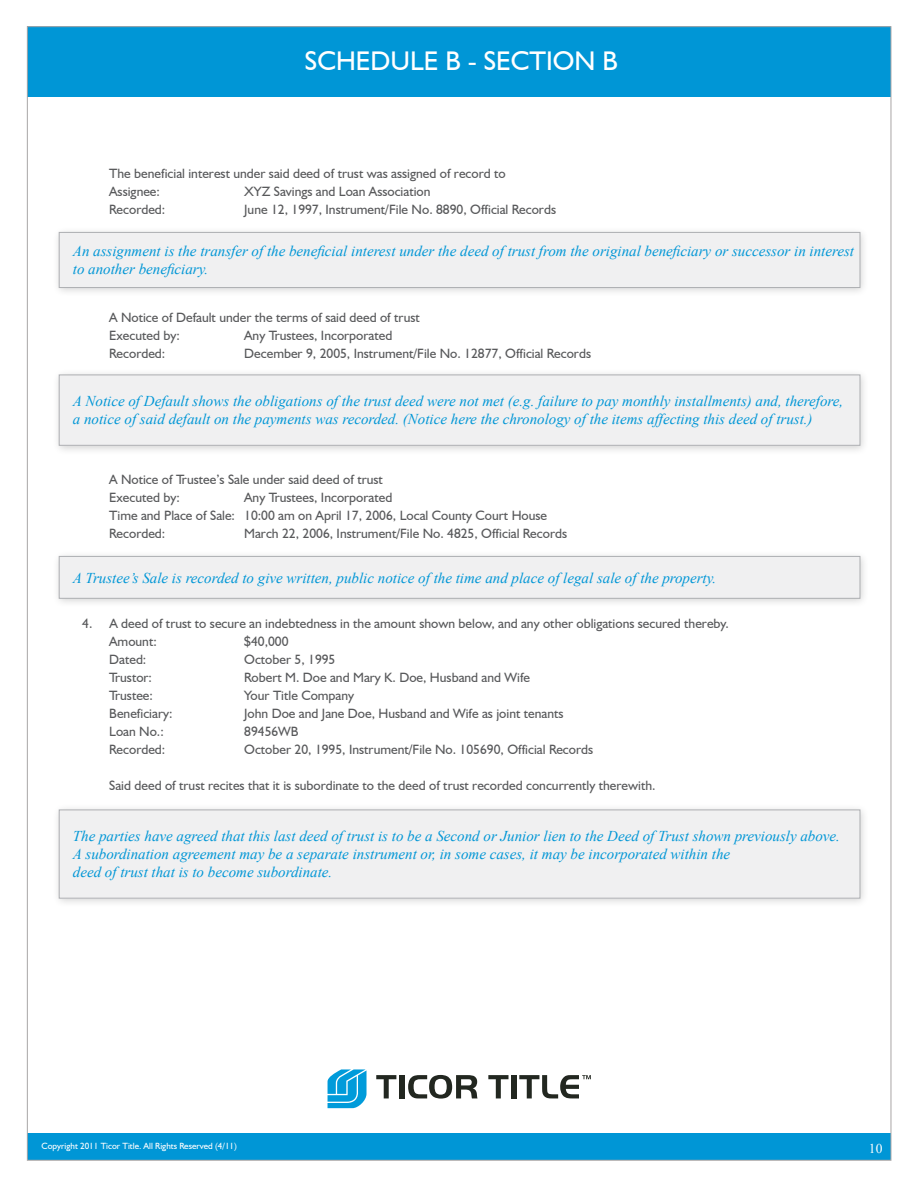
<style>
.page{position:relative;width:918px;height:1188px;background:#fff}
.page>*{position:absolute;margin:0;border:0;box-sizing:border-box;transform-origin:0 0}
.t1{font:27px "Humanist 521 BT";color:#fff}
.t2{font:italic 15px/18px "Times New Roman";color:#0096d6}
.t3{font:13.5px/18px "Humanist 521 BT";color:#58595b}
.t4{font:13.5px "Times New Roman";color:#fff}
.t5{font:9px "Humanist 521 BT";color:#fff}
</style>
<div class="page">
<div style="left:27px;top:27px;width:864px;height:70px;background:#0096d6"></div>
<div style="left:27px;top:1133px;width:864px;height:27px;background:#0096d6"></div>
<svg style="left:328px;top:1069px;width:39px;height:39px"></svg>
<svg style="left:376px;top:1075px;width:20px;height:23px"></svg>
<div style="left:399px;top:1075px;width:5px;height:23px;background:#222720"></div>
<svg style="left:408px;top:1075px;width:70px;height:24px"></svg>
<svg style="left:488px;top:1075px;width:21px;height:23px"></svg>
<div style="left:511px;top:1075px;width:5px;height:23px;background:#222720"></div>
<svg style="left:519px;top:1075px;width:72px;height:23px"></svg>
<div style="left:52px;top:226px;width:817px;height:72px;background:#000;opacity:.18"></div>
<div style="left:59px;top:232px;width:801px;height:56px;background:#f0f0f1"></div>
<div style="left:59px;top:232px;width:801px;height:56px;border:1px solid #adafb2"></div>
<div style="left:52px;top:368px;width:817px;height:87px;background:#000;opacity:.18"></div>
<div style="left:59px;top:375px;width:801px;height:70px;background:#f0f0f1"></div>
<div style="left:59px;top:375px;width:801px;height:71px;border:1px solid #adafb2"></div>
<div style="left:52px;top:550px;width:817px;height:59px;background:#000;opacity:.18"></div>
<div style="left:59px;top:556px;width:801px;height:42px;background:#f0f0f1"></div>
<div style="left:59px;top:556px;width:801px;height:42px;border:1px solid #adafb2"></div>
<div style="left:52px;top:803px;width:817px;height:106px;background:#000;opacity:.18"></div>
<div style="left:59px;top:810px;width:801px;height:88px;background:#f0f0f1"></div>
<div style="left:59px;top:810px;width:801px;height:88px;border:1px solid #adafb2"></div>
<h1 class="t1" style="left:305px;top:44px;width:32px">Sched</h1>
<h1 class="t1" style="left:391px;top:44px;width:110px">ule B - section</h1>
<h1 class="t1" style="left:602px;top:44px;width:17px">B</h1>
<p class="t3" style="left:109px;top:164px;width:398px">The beneficial interest under said deed of trust was assigned of record to<br>Assignee: X</p>
<p class="t3" style="left:254px;top:182px;width:178px">YZ Savings and Loan Association</p>
<p class="t3" style="left:109px;top:200px;width:58px">Recorded:</p>
<p class="t3" style="left:244px;top:200px;width:313px">June 12, 1997, Instrument/File No. 8890, Official Records</p>
<p class="t2" style="left:73px;top:242px;width:783px">An assignment is the transfer of the beneficial interest under the deed of trust from the original beneficiary or successor in interest to another beneficiary.</p>
<p class="t3" style="left:109px;top:308px;width:312px">A Notice of Default under the terms of said deed of trust<br>Executed by:</p>
<p class="t3" style="left:244px;top:326px;width:150px">Any Trustees, Incorporated</p>
<p class="t3" style="left:109px;top:344px;width:58px">Recorded:</p>
<p class="t3" style="left:244px;top:344px;width:348px">December 9, 2005, Instrument/File No. 12877, Official Records</p>
<p class="t2" style="left:73px;top:392px;width:772px">A Notice of Default shows the obligations of the trust deed were not met (e.g. failure to pay monthly installments) and, therefore, a notice of said default on the payments was recorded. (Notice here the chronology of the items affecting this deed of trust.)</p>
<p class="t3" style="left:109px;top:470px;width:275px">A Notice of Trustee’s Sale under said deed of trust<br>Executed by:</p>
<p class="t3" style="left:109px;top:488px;width:440px;text-indent:135px">Any Trustees, Incorporated<br>Time and Place of Sale: 10:00 am on April 17, 2006, Local County Court House<br>Recorded:</p>
<p class="t3" style="left:244px;top:524px;width:324px">March 22, 2006, Instrument/File No. 4825, Official Records</p>
<p class="t2" style="left:73px;top:568px;width:645px">A Trustee’s Sale is recorded to give written, public notice of the time and place of legal sale of the property.</p>
<p class="t3" style="left:109px;top:614px;width:621px;text-indent:-27px">4. A deed of trust to secure an indebtedness in the amount shown below, and any other obligations secured thereby.<br>Amount:</p>
<p class="t3" style="left:244px;top:632px;width:46px">$40,000</p>
<p class="t3" style="left:109px;top:650px;width:39px">Dated:</p>
<p class="t3" style="left:244px;top:650px;width:93px">October 5, 1995</p>
<p class="t3" style="left:109px;top:668px;width:44px">Trustor:</p>
<p class="t3" style="left:244px;top:668px;width:287px">Robert M. Doe and Mary K. Doe, Husband and Wife</p>
<p class="t3" style="left:109px;top:686px;width:45px">Trustee:</p>
<p class="t3" style="left:244px;top:686px;width:111px">Your Title Company</p>
<p class="t3" style="left:109px;top:704px;width:65px">Beneficiary:</p>
<p class="t3" style="left:244px;top:704px;width:321px">John Doe and Jane Doe, Husband and Wife as joint tenants</p>
<p class="t3" style="left:109px;top:722px;width:56px">Loan No.:</p>
<p class="t3" style="left:244px;top:722px;width:56px">89456WB</p>
<p class="t3" style="left:109px;top:740px;width:58px">Recorded:</p>
<p class="t3" style="left:244px;top:740px;width:351px">October 20, 1995, Instrument/File No. 105690, Official Records</p>
<p class="t3" style="left:109px;top:776px;width:548px">Said deed of trust recites that it is subordinate to the deed of trust recorded concurrently therewith.</p>
<p class="t2" style="left:73px;top:827px;width:769px">The parties have agreed that this last deed of trust is to be a Second or Junior lien to the Deed of Trust shown previously above.<br>A subordination agreement may be a separate instrument or, in some cases, it may be incorporated within the<br>deed of trust that is to become subordinate.</p>
<p class="t5" style="left:42px;top:1141px;width:197px">Copyright 2011 Ticor Title. All Rights Reserved (4/11)</p>
<p class="t4" style="left:869px;top:1139px;width:15px">10</p>
</div>
